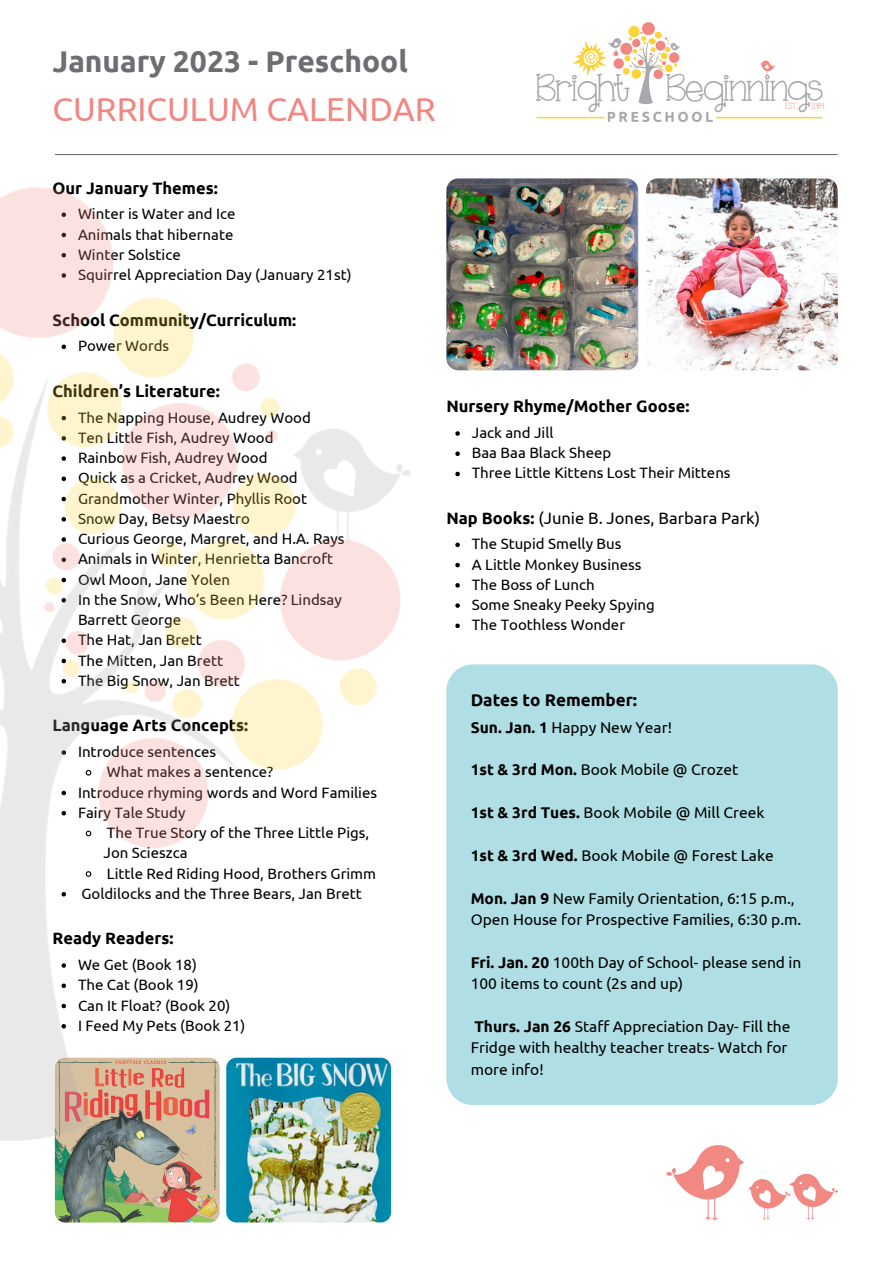
<style>
.page{position:relative;width:893px;height:1264px;background:#fff}
.page>*{position:absolute;margin:0;border:0;box-sizing:border-box;transform-origin:0 0}
.t1{font:33.15px "Ubuntu";color:#f08782}
.t2{font:700 30px "Ubuntu";color:#6d6e71}
.t3{font:700 17.1px "Ubuntu";color:#000}
.t4{font:700 16.5px "Ubuntu";color:#000}
.t5{font:16.5px "Ubuntu";color:#000}
.t6{font:15.45px/21.3px "Ubuntu";color:#000}
.t7{font:15px/20.2px "Ubuntu";color:#000}
.s1{font-weight:700}
</style>
<div class="page">
<img style="left:536px;top:22px;width:289px;height:100px">
<hr style="left:55px;top:154px;width:782px;height:1px;background:#6d6e71">
<img style="left:446px;top:178px;width:192px;height:192px;border-radius:12px">
<img style="left:646px;top:178px;width:191px;height:192px;border-radius:12px">
<div style="left:446px;top:664px;width:391px;height:441px;background:#afdfe4;border-radius:27px"></div>
<img style="left:55px;top:1057px;width:165px;height:165px;border-radius:10px">
<img style="left:226px;top:1057px;width:165px;height:165px;border-radius:10px">
<img style="left:666px;top:1145px;width:172px;height:76px">
<img style="left:0;top:178px;width:480px;height:972px">
<h2 class="t2" style="left:53px;top:44px;width:357px">January 2023 - Preschool</h2>
<h1 class="t1" style="left:53px;top:90px;width:385px">CURRICULUM CALENDAR</h1>
<p class="t4" style="left:53px;top:178px;width:167px">Our January Themes:</p>
<p class="t7" style="left:78px;top:203px;width:275px">Winter is Water and Ice<br>Animals that hibernate<br>Winter Solstice<br>Squirrel Appreciation Day (January 21st)</p>
<p class="t4" style="left:53px;top:310px;width:245px">School Community/Curriculum:</p>
<p class="t7" style="left:78px;top:335px;width:93px">Power Words</p>
<p class="t4" style="left:53px;top:381px;width:169px">Children’s Literature:</p>
<p class="t7" style="left:78px;top:407px;width:268px">The Napping House, Audrey Wood<br>Ten Little Fish, Audrey Wood<br>Rainbow Fish, Audrey Wood<br>Quick as a Cricket, Audrey Wood<br>Grandmother Winter, Phyllis Root<br>Snow Day, Betsy Maestro<br>Curious George, Margret, and H.A. Rays<br>Animals in Winter, Henrietta Bancroft<br>Owl Moon, Jane Yolen<br>In the Snow, Who’s Been Here? Lindsay<br>Barrett George<br>The Hat, Jan Brett<br>The Mitten, Jan Brett<br>The Big Snow, Jan Brett</p>
<p class="t4" style="left:53px;top:716px;width:197px">Language Arts Concepts:</p>
<p class="t7" style="left:78px;top:741px;width:140px">Introduce sentences</p>
<p class="t7" style="left:107px;top:761px;width:168px">What makes a sentence?</p>
<p class="t7" style="left:78px;top:781px;width:300px">Introduce rhyming words and Word Families</p>
<p class="t7" style="left:78px;top:802px;width:109px">Fairy Tale Study</p>
<p class="t7" style="left:107px;top:822px;width:264px">The True Story of the Three Little Pigs,</p>
<p class="t7" style="left:103px;top:842px;width:86px">Jon Scieszca</p>
<p class="t7" style="left:107px;top:862px;width:270px">Little Red Riding Hood, Brothers Grimm</p>
<p class="t7" style="left:81px;top:883px;width:282px">Goldilocks and the Three Bears, Jan Brett</p>
<p class="t4" style="left:53px;top:929px;width:122px">Ready Readers:</p>
<p class="t7" style="left:78px;top:954px;width:169px">We Get (Book 18)<br>The Cat (Book 19)<br>Can It Float? (Book 20)<br>I Feed My Pets (Book 21)</p>
<p class="t4" style="left:446px;top:397px;width:244px">Nursery Rhyme/Mother Goose:</p>
<p class="t7" style="left:472px;top:422px;width:260px">Jack and Jill<br>Baa Baa Black Sheep<br>Three Little Kittens Lost Their Mittens</p>
<p class="t5" style="left:446px;top:508px;width:315px"><span class="s1">Nap Books:</span> (Junie B. Jones, Barbara Park)</p>
<p class="t7" style="left:472px;top:533px;width:184px">The Stupid Smelly Bus<br>A Little Monkey Business<br>The Boss of Lunch<br>Some Sneaky Peeky Spying<br>The Toothless Wonder</p>
<p class="t3" style="left:470px;top:689px;width:168px">Dates to Remember:</p>
<p class="t6" style="left:470px;top:716px;width:203px"><span class="s1">Sun. Jan. 1</span> Happy New Year!</p>
<p class="t6" style="left:470px;top:759px;width:269px"><span class="s1">1st &amp; 3rd Mon.</span> Book Mobile @ Crozet</p>
<p class="t6" style="left:470px;top:801px;width:295px"><span class="s1">1st &amp; 3rd Tues.</span> Book Mobile @ Mill Creek</p>
<p class="t6" style="left:470px;top:844px;width:304px"><span class="s1">1st &amp; 3rd Wed.</span> Book Mobile @ Forest Lake</p>
<p class="t6" style="left:470px;top:887px;width:332px"><span class="s1">Mon. Jan 9</span> New Family Orientation, 6:15 p.m.,<br>Open House for Prospective Families, 6:30 p.m.</p>
<p class="t6" style="left:470px;top:951px;width:332px"><span class="s1">Fri. Jan. 20</span> 100th Day of School- please send in<br>100 items to count (2s and up)</p>
<p class="t6" style="left:470px;top:1015px;width:321px"><span class="s1">Thurs. Jan 26</span> Staff Appreciation Day- Fill the<br>Fridge with healthy teacher treats- Watch for more info!</p>
</div>
